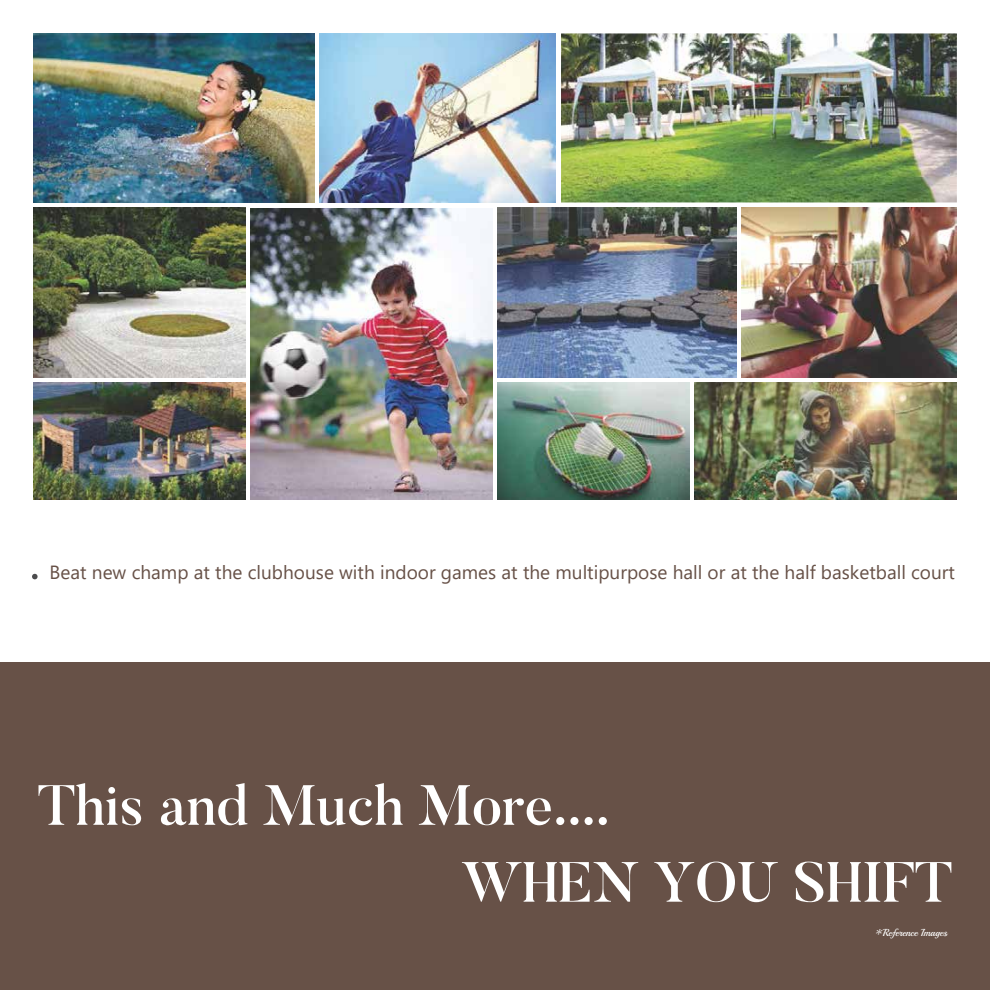
<style>
.page{position:relative;width:990px;height:990px;background:#fff}
.page>*{position:absolute;margin:0;border:0;box-sizing:border-box;transform-origin:0 0}
.t1{font:500 56.25px/76.9px "Butler";color:#fff}
.t2{font:19.12px "Segoe UI";color:#675147}
.t3{font:10.12px "Playball";color:#fff}
</style>
<div class="page">
<div style="left:0;top:663px;width:990px;height:327px;background:#675147"></div>
<svg style="left:32px;top:574px;width:6px;height:5px"></svg>
<img style="left:33px;top:33px;width:281px;height:169px">
<img style="left:33px;top:208px;width:212px;height:169px">
<img style="left:33px;top:383px;width:212px;height:117px">
<img style="left:251px;top:208px;width:241px;height:291px">
<img style="left:320px;top:33px;width:236px;height:169px">
<img style="left:498px;top:208px;width:238px;height:169px">
<img style="left:498px;top:383px;width:191px;height:117px">
<img style="left:742px;top:208px;width:215px;height:169px">
<img style="left:561px;top:33px;width:396px;height:169px">
<img style="left:695px;top:383px;width:262px;height:117px">
<p class="t2" style="left:50px;top:555px;width:907px">Beat new champ at the clubhouse with indoor games at the multipurpose hall or at the half basketball court</p>
<h1 class="t1" style="left:461px;top:767px;width:493px;text-indent:-424px">This and Much More....<br>WHEN YOU SHIFT</h1>
<p class="t3" style="left:876px;top:926px;width:73px">*Reference Images</p>
</div>
